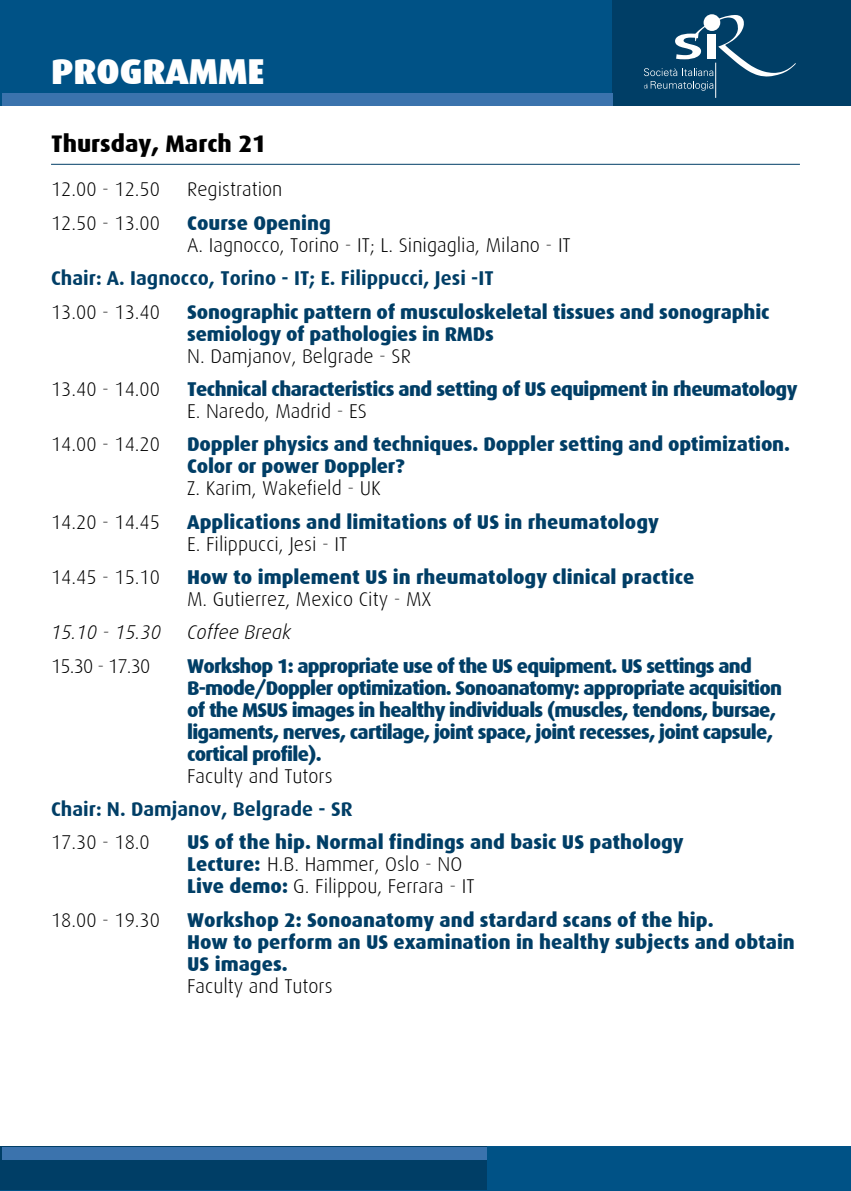
<style>
.page{position:relative;width:851px;height:1191px;background:#fff}
.page>*{position:absolute;margin:0;border:0;box-sizing:border-box;transform-origin:0 0}
.t1{font:900 36px "Dax";color:#fff}
.t2{font:800 24px "Dax";color:#000}
.t3{font:800 20px/22px "Dax";letter-spacing:-.01em;color:#003e66}
.t4{font:300 20px "Dax";color:#000}
.t5{font:800 20px/22px "Dax";letter-spacing:-.04em;color:#003e66}
.t6{font:700 20px "Dax";color:#003e66}
.t7{font:800 20px "Dax";letter-spacing:-.03em;color:#003e66}
.t8{font:italic 300 20px "Dax";color:#000}
.s1{font-weight:300;color:#000}
</style>
<div class="page">
<div style="left:0;top:0;width:850px;height:105px;background:#005286"></div>
<div style="left:612px;top:0;width:238px;height:105px;background:#003e66"></div>
<hr style="left:715px;top:63px;width:1px;height:35px;background:#fff">
<svg style="left:643px;top:15px;width:152px;height:76px"></svg>
<div style="left:0;top:1146px;width:850px;height:45px;background:#005286"></div>
<div style="left:0;top:1146px;width:486px;height:44px;background:#003e66"></div>
<div style="left:2px;top:93px;width:610px;height:12px;background:#3b73ad"></div>
<div style="left:2px;top:1146px;width:484px;height:13px;background:#3b73ad"></div>
<hr style="left:51px;top:164px;width:748px;height:1px;background:#003e66">
<h1 class="t1" style="left:51px;top:51px;width:215px">PROGRAMME</h1>
<p class="t2" style="left:51px;top:130px;width:217px">Thursday, March 21</p>
<p class="t4" style="left:51px;top:179px;width:110px">12.00 - 12.50</p>
<p class="t4" style="left:187px;top:179px;width:97px">Registration</p>
<p class="t4" style="left:51px;top:212px;width:110px">12.50 - 13.00</p>
<p class="t3" style="left:187px;top:212px;width:145px">Course Opening</p>
<p class="t4" style="left:187px;top:234px;width:385px">A. Iagnocco, Torino - IT; L. Sinigaglia, Milano - IT</p>
<p class="t6" style="left:51px;top:267px;width:444px">Chair: A. Iagnocco, Torino - IT; E. Filippucci, Jesi -IT</p>
<p class="t4" style="left:51px;top:301px;width:110px">13.00 - 13.40</p>
<p class="t3" style="left:187px;top:301px;width:584px">Sonographic pattern of musculoskeletal tissues and sonographic semiology of pathologies in RMDs</p>
<p class="t4" style="left:187px;top:345px;width:225px">N. Damjanov, Belgrade - SR</p>
<p class="t4" style="left:51px;top:378px;width:110px">13.40 - 14.00</p>
<p class="t7" style="left:187px;top:377px;width:611px">Technical characteristics and setting of US equipment in rheumatology</p>
<p class="t4" style="left:187px;top:400px;width:181px">E. Naredo, Madrid - ES</p>
<p class="t4" style="left:51px;top:433px;width:110px">14.00 - 14.20</p>
<p class="t3" style="left:187px;top:433px;width:604px">Doppler physics and techniques. Doppler setting and optimization.<br>Color or power Doppler?</p>
<p class="t4" style="left:187px;top:477px;width:195px">Z. Karim, Wakefield - UK</p>
<p class="t4" style="left:51px;top:511px;width:110px">14.20 - 14.45</p>
<p class="t3" style="left:187px;top:511px;width:473px">Applications and limitations of US in rheumatology</p>
<p class="t4" style="left:187px;top:533px;width:161px">E. Filippucci, Jesi - IT</p>
<p class="t4" style="left:51px;top:566px;width:110px">14.45 - 15.10</p>
<p class="t3" style="left:187px;top:566px;width:508px">How to implement US in rheumatology clinical practice</p>
<p class="t4" style="left:187px;top:588px;width:246px">M. Gutierrez, Mexico City - MX</p>
<p class="t8" style="left:51px;top:621px;width:111px">15.10 - 15.30</p>
<p class="t8" style="left:187px;top:621px;width:105px">Coffee Break</p>
<p class="t4" style="left:51px;top:655px;width:101px">15.30 - 17.30</p>
<p class="t5" style="left:187px;top:655px;width:596px">Workshop 1: appropriate use of the US equipment. US settings and B-mode/Doppler optimization. Sonoanatomy: appropriate acquisition of the MSUS images in healthy individuals (muscles, tendons, bursae, ligaments, nerves, cartilage, joint space, joint recesses, joint capsule, cortical profile).</p>
<p class="t4" style="left:187px;top:765px;width:147px">Faculty and Tutors</p>
<p class="t6" style="left:51px;top:798px;width:303px">Chair: N. Damjanov, Belgrade - SR</p>
<p class="t4" style="left:51px;top:831px;width:100px">17.30 - 18.0</p>
<p class="t3" style="left:187px;top:831px;width:498px">US of the hip. Normal findings and basic US pathology<br>Lecture: <span class="s1">H.B. Hammer, Oslo - NO<br></span>Live demo: <span class="s1">G. Filippou, Ferrara - IT</span></p>
<p class="t4" style="left:51px;top:909px;width:110px">18.00 - 19.30</p>
<p class="t3" style="left:187px;top:909px;width:609px">Workshop 2: Sonoanatomy and stardard scans of the hip.<br>How to perform an US examination in healthy subjects and obtain<br>US images.</p>
<p class="t4" style="left:187px;top:975px;width:147px">Faculty and Tutors</p>
</div>
